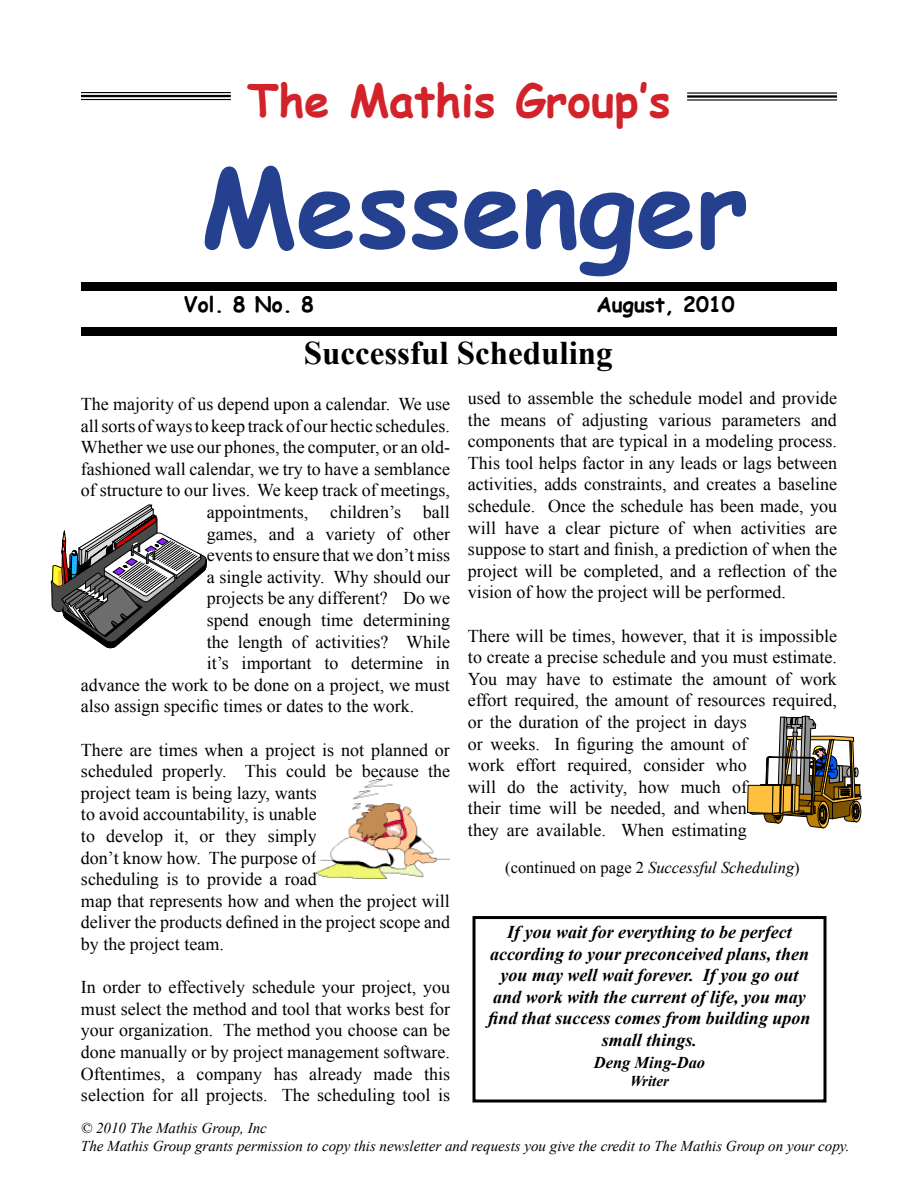
<style>
.page{position:relative;width:918px;height:1188px;background:#fff}
.page>*{position:absolute;margin:0;border:0;box-sizing:border-box;transform-origin:0 0}
.t1{font:700 108px "Comic Sans MS";color:#25408f}
.t2{font:700 45px "Comic Sans MS";color:#d2232a}
.t3{font:700 33px "Times New Roman";color:#000}
.t4{font:700 21px "Comic Sans MS";color:#000}
.t5{font:18px/21.6px "Times New Roman";color:#000}
.t6{font:italic 700 18px/21.6px "Times New Roman";color:#000;text-align:center}
.t7{font:italic 16.5px "Times New Roman";color:#000}
.t8{font:italic 700 16.5px "Times New Roman";color:#000}
.t9{font:italic 15px/18px "Times New Roman";color:#000}
.t10{font:italic 700 15px "Times New Roman";color:#000}
.s1{font-style:normal}
</style>
<div class="page">
<hr style="left:687px;top:92px;width:150px;height:2px;background:#000">
<hr style="left:687px;top:95px;width:150px;height:3px;background:#000">
<hr style="left:687px;top:99px;width:150px;height:2px;background:#000">
<hr style="left:81px;top:92px;width:150px;height:1px;background:#000">
<hr style="left:81px;top:95px;width:150px;height:2px;background:#000">
<hr style="left:81px;top:99px;width:150px;height:1px;background:#000">
<div style="left:81px;top:282px;width:756px;height:9px;background:#000"></div>
<div style="left:81px;top:327px;width:756px;height:9px;background:#000"></div>
<div style="left:472px;top:916px;width:354px;height:186px;border:3px solid #000"></div>
<svg style="left:51px;top:505px;width:155px;height:143px"></svg>
<svg style="left:747px;top:716px;width:114px;height:112px"></svg>
<img style="left:317px;top:780px;width:133px;height:99px">
<h2 class="t2" style="left:247px;top:67px;width:425px">The Mathis Group’s</h2>
<h1 class="t1" style="left:201px;top:128px;width:549px">Messenger</h1>
<p class="t4" style="left:184px;top:289px;width:132px">Vol. 8 No. 8</p>
<p class="t4" style="left:597px;top:289px;width:139px">August, 2010</p>
<h3 class="t3" style="left:304px;top:330px;width:310px">Successful Scheduling</h3>
<p class="t5" style="left:81px;top:393px;width:371px">The majority of us depend upon a calendar. We use</p>
<p class="t5" style="left:81px;top:414px;width:371px">all sorts of ways to keep track of our hectic schedules.</p>
<p class="t5" style="left:81px;top:436px;width:371px">Whether we use our phones, the computer, or an old-</p>
<p class="t5" style="left:81px;top:458px;width:371px">fashioned wall calendar, we try to have a semblance</p>
<p class="t5" style="left:81px;top:479px;width:371px">of structure to our lives. We keep track of meetings,</p>
<p class="t5" style="left:207px;top:501px;width:245px">appointments, children’s ball</p>
<p class="t5" style="left:207px;top:522px;width:245px">games, and a variety of other</p>
<p class="t5" style="left:207px;top:544px;width:245px">events to ensure that we don’t miss</p>
<p class="t5" style="left:207px;top:566px;width:245px">a single activity. Why should our</p>
<p class="t5" style="left:207px;top:587px;width:245px">projects be any different? Do we</p>
<p class="t5" style="left:207px;top:609px;width:245px">spend enough time determining</p>
<p class="t5" style="left:207px;top:630px;width:245px">the length of activities? While</p>
<p class="t5" style="left:207px;top:652px;width:245px">it’s important to determine in</p>
<p class="t5" style="left:81px;top:674px;width:370px">advance the work to be done on a project, we must</p>
<p class="t5" style="left:81px;top:695px;width:335px">also assign specific times or dates to the work.</p>
<p class="t5" style="left:81px;top:738px;width:371px">There are times when a project is not planned or scheduled properly. This could be because the project team is being lazy, wants<br>to avoid accountability, is unable<br>to develop it, or they simply<br>don’t know how. The purpose of<br>scheduling is to provide a road<br>map that represents how and when the project will deliver the products defined in the project scope and by the project team.</p>
<p class="t5" style="left:81px;top:976px;width:371px;text-align:justify">In order to effectively schedule your project, you must select the method and tool that works best for your organization. The method you choose can be done manually or by project management software.<br>Oftentimes, a company has already made this selection for all projects. The scheduling tool is</p>
<p class="t5" style="left:468px;top:387px;width:371px;text-align:justify">used to assemble the schedule model and provide the means of adjusting various parameters and components that are typical in a modeling process.<br>This tool helps factor in any leads or lags between activities, adds constraints, and creates a baseline schedule. Once the schedule has been made, you will have a clear picture of when activities are suppose to start and finish, a prediction of when the project will be completed, and a reflection of the vision of how the project will be performed.</p>
<p class="t5" style="left:468px;top:624px;width:371px">There will be times, however, that it is impossible to create a precise schedule and you must estimate.<br>You may have to estimate the amount of work effort required, the amount of resources required, or the duration of the project in days<br>or weeks. In figuring the amount of<br>work effort required, consider who<br>will do the activity, how much of<br>their time will be needed, and when<br>they are available. When estimating</p>
<p class="t7" style="left:505px;top:856px;width:296px"><span class="s1">(continued on page 2</span> Successful Scheduling<span class="s1">)</span></p>
<p class="t6" style="left:488px;top:921px;width:324px">If you wait for everything to be perfect according to your preconceived plans, then you may well wait forever. If you go out and work with the current of life, you may find that success comes from building upon small things.</p>
<p class="t8" style="left:594px;top:1051px;width:113px">Deng Ming-Dao</p>
<p class="t10" style="left:630px;top:1070px;width:40px">Writer</p>
<p class="t9" style="left:81px;top:1119px;width:770px">© 2010 The Mathis Group, Inc<br>The Mathis Group grants permission to copy this newsletter and requests you give the credit to The Mathis Group on your copy.</p>
</div>
